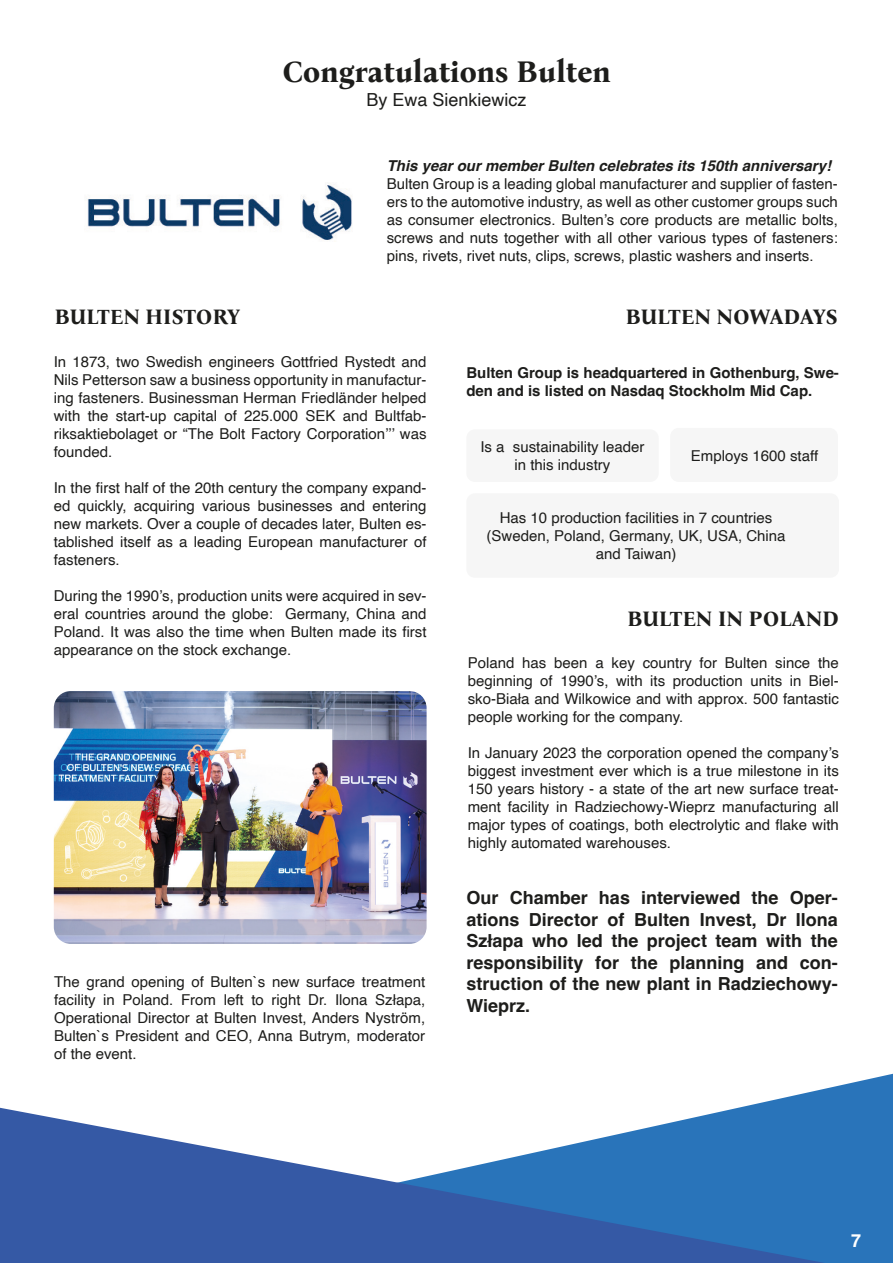
<style>
.page{position:relative;width:893px;height:1263px;background:#fff}
.page>*{position:absolute;margin:0;border:0;box-sizing:border-box;transform-origin:0 0}
.Title_25pt{font:700 30px "Bona Nova";color:#1d1d1b}
.Title_25pt-2{font:700 21px "Bona Nova";color:#1d1d1b}
.t1{font:700 18px/21.6px "Helvetica";color:#1d1d1b;text-align:justify}
.t2{font:18px "Helvetica";color:#1d1d1b}
.t3{font:700 18px "Helvetica";color:#fff}
.t4{font:15px/18px "Helvetica";color:#1d1d1b;text-align:justify}
.Paragraph_Bold_20pt{font:700 15px/18px "Helvetica";color:#1d1d1b}
.t5{font:italic 700 15px "Helvetica";color:#1d1d1b}
</style>
<div class="page">
<svg style="left:737px;top:1074px;width:156px;height:189px;fill:#2974ba"></svg>
<svg style="left:0;top:1108px;width:825px;height:155px"></svg>
<img style="left:87px;top:183px;width:265px;height:57px">
<div style="left:670px;top:428px;width:168px;height:54px;background:#f6f6f6;border-radius:9px"></div>
<div style="left:466px;top:429px;width:193px;height:53px;background:#f6f6f6;border-radius:9px"></div>
<div style="left:466px;top:493px;width:373px;height:85px;background:#f6f6f6;border-radius:9px"></div>
<img style="left:54px;top:691px;width:373px;height:253px">
<p class="Title_25pt" style="left:282px;top:48px;width:330px">Congratulations Bulten</p>
<p class="t2" style="left:367px;top:86px;width:162px">By Ewa Sienkiewicz</p>
<p class="Title_25pt-2" style="left:55px;top:300px;width:187px">BULTEN HISTORY</p>
<p class="t5" style="left:387px;top:157px;width:446px">This year our member Bulten celebrates its 150th anniversary!</p>
<p class="t4" style="left:387px;top:175px;width:453px">Bulten Group is a leading global manufacturer and supplier of fasten&shy;ers to the automotive industry, as well as other customer groups such as consumer electronics. Bulten’s core products are metallic bolts, screws and nuts together with all other various types of fasteners: pins, rivets, rivet nuts, clips, screws, plastic washers and inserts.</p>
<p class="Title_25pt-2" style="left:626px;top:300px;width:214px">BULTEN NOWADAYS</p>
<p class="t4" style="left:54px;top:353px;width:374px">In 1873, two Swedish engineers Gottfried Rystedt and Nils Petterson saw a business opportunity in manufactur&shy;ing fasteners. Businessman Herman Friedländer helped with the start-up capital of 225.000 SEK and Bultfab&shy;riksaktiebolaget or “The Bolt Factory Corporation’’’ was founded.</p>
<p class="t4" style="left:54px;top:479px;width:374px">In the first half of the 20th century the company expand&shy;ed quickly, acquiring various businesses and entering new markets. Over a couple of decades later, Bulten es&shy;tablished itself as a leading European manufacturer of fasteners.</p>
<p class="t4" style="left:54px;top:587px;width:374px">During the 1990’s, production units were acquired in sev&shy;eral countries around the globe: Germany, China and Poland. It was also the time when Bulten made its first appearance on the stock exchange.</p>
<p class="t4" style="left:54px;top:973px;width:373px">The grand opening of Bulten`s new surface treatment facility in Poland. From left to right Dr. Ilona Szłapa, Operational Director at Bulten Invest, Anders Nyström, Bulten`s President and CEO, Anna Butrym, moderator of the event.</p>
<p class="Paragraph_Bold_20pt" style="left:466px;top:365px;width:374px">Bulten Group is headquartered in Gothenburg, Swe&shy;den and is listed on Nasdaq Stockholm Mid Cap.</p>
<p class="t4" style="left:480px;top:438px;width:166px;text-align:center">Is a sustainability leader in this industry</p>
<p class="t4" style="left:486px;top:509px;width:301px;text-align:center">Has 10 production facilities in 7 countries (Sweden, Poland, Germany, UK, USA, China and Taiwan)</p>
<p class="t4" style="left:691px;top:447px;width:129px">Employs 1600 staff</p>
<p class="Title_25pt-2" style="left:627px;top:602px;width:213px">BULTEN IN POLAND</p>
<p class="t4" style="left:468px;top:654px;width:373px">Poland has been a key country for Bulten since the beginning of 1990’s, with its production units in Biel&shy;sko-Biała and Wilkowice and with approx. 500 fantastic people working for the company.</p>
<p class="t4" style="left:468px;top:744px;width:373px">In January 2023 the corporation opened the company’s biggest investment ever which is a true milestone in its 150 years history - a state of the art new surface treat&shy;ment facility in Radziechowy-Wieprz manufacturing all major types of coatings, both electrolytic and flake with highly automated warehouses.</p>
<p class="t1" style="left:466px;top:889px;width:373px">Our Chamber has interviewed the Oper&shy;ations Director of Bulten Invest, Dr Ilona Szłapa who led the project team with the responsibility for the planning and con&shy;struction of the new plant in Radziechowy-Wieprz.</p>
<p class="t3" style="left:851px;top:1229px;width:12px">7</p>
</div>
